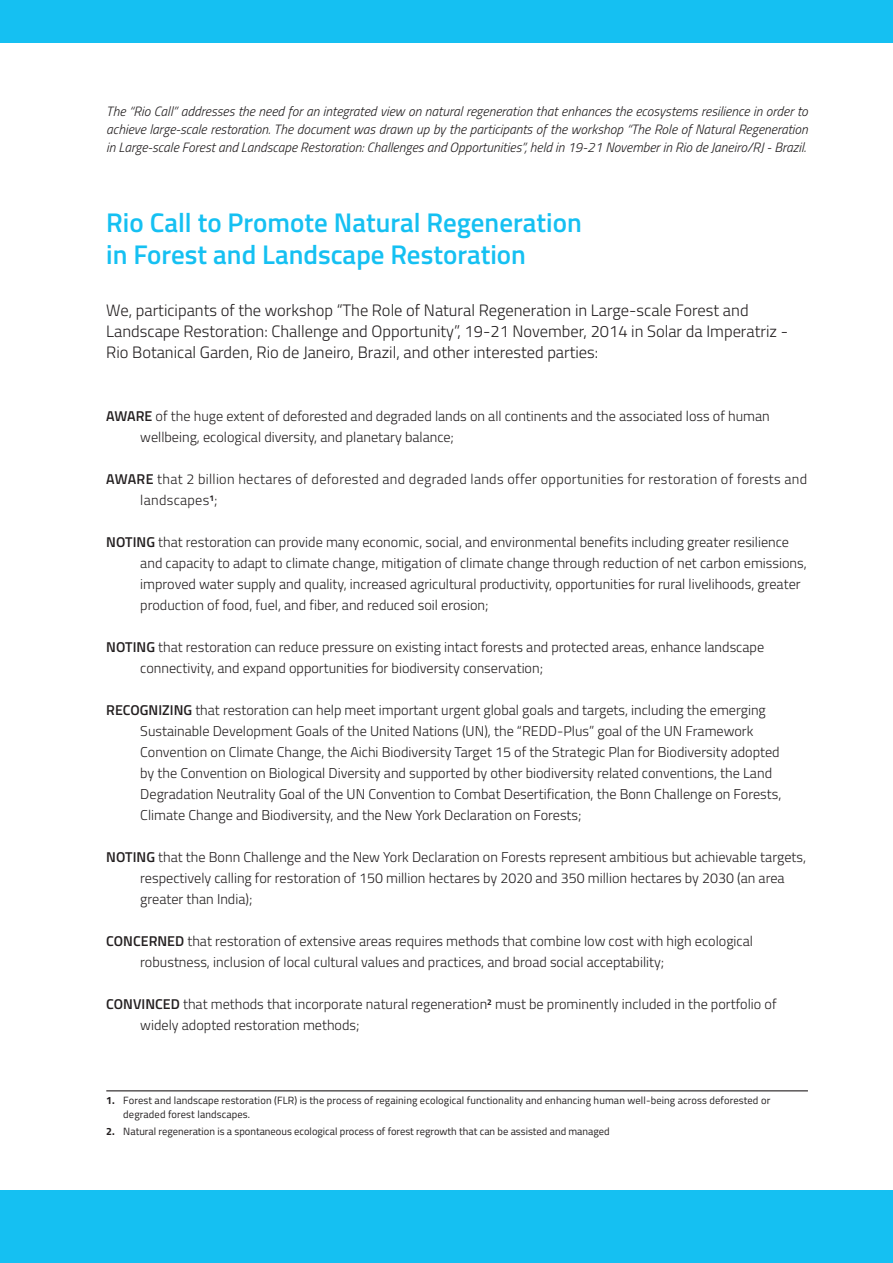
<style>
.page{position:relative;width:893px;height:1263px;background:#fff}
.page>*{position:absolute;margin:0;border:0;box-sizing:border-box;transform-origin:0 0}
.t1{font:600 27px/32.4px "Titillium";color:#15c0f2}
.t2{font:300 16.5px/21px "Titillium";color:#231f20}
.t3{font:300 14.25px/21px "Titillium";color:#231f20}
.t4{font:300 14.25px/21px "Titillium";letter-spacing:.02em;color:#231f20}
.t5{font:italic 300 13.5px/18px "Titillium";color:#231f20;text-align:justify}
.t6{font:10.5px/13.5px "Titillium";letter-spacing:.01em;color:#231f20}
.s1{font-weight:600}
.s2{font-weight:700}
</style>
<div class="page">
<hr style="left:106px;top:1090px;width:702px;height:1px;background:#231f20">
<div style="left:0;top:0;width:893px;height:43px;background:#15c0f2"></div>
<div style="left:0;top:1191px;width:893px;height:72px;background:#15c0f2"></div>
<p class="t5" style="left:106px;top:102px;width:703px">The “Rio Call” addresses the need for an integrated view on natural regeneration that enhances the ecosystems resilience in order to achieve large-scale restoration. The document was drawn up by the participants of the workshop “The Role of Natural Regeneration in Large-scale Forest and Landscape Restoration: Challenges and Opportunities”, held in 19-21 November in Rio de Janeiro/RJ - Brazil.</p>
<h1 class="t1" style="left:106px;top:205px;width:477px">Rio Call to Promote Natural Regeneration in Forest and Landscape Restoration</h1>
<p class="t2" style="left:106px;top:299px;width:683px">We, participants of the workshop “The Role of Natural Regeneration in Large-scale Forest and<br>Landscape Restoration: Challenge and Opportunity”, 19-21 November, 2014 in Solar da Imperatriz -<br>Rio Botanical Garden, Rio de Janeiro, Brazil, and other interested parties:</p>
<p class="t3" style="left:140px;top:405px;width:631px;text-indent:-34px"><span class="s1">AWARE</span> of the huge extent of deforested and degraded lands on all continents and the associated loss of human wellbeing, ecological diversity, and planetary balance;</p>
<p class="t4" style="left:140px;top:468px;width:668px;text-indent:-34px"><span class="s1">AWARE</span> that 2 billion hectares of deforested and degraded lands offer opportunities for restoration of forests and landscapes<sup>1</sup>;</p>
<p class="t3" style="left:140px;top:531px;width:668px;text-indent:-34px"><span class="s1">NOTING</span> that restoration can provide many economic, social, and environmental benefits including greater resilience and capacity to adapt to climate change, mitigation of climate change through reduction of net carbon emissions, improved water supply and quality, increased agricultural productivity, opportunities for rural livelihoods, greater production of food, fuel, and fiber, and reduced soil erosion;</p>
<p class="t3" style="left:140px;top:636px;width:625px;text-indent:-34px"><span class="s1">NOTING</span> that restoration can reduce pressure on existing intact forests and protected areas, enhance landscape connectivity, and expand opportunities for biodiversity conservation;</p>
<p class="t3" style="left:140px;top:699px;width:643px;text-indent:-34px"><span class="s1">RECOGNIZING</span> that restoration can help meet important urgent global goals and targets, including the emerging Sustainable Development Goals of the United Nations (UN), the “REDD-Plus” goal of the UN Framework Convention on Climate Change, the Aichi Biodiversity Target 15 of the Strategic Plan for Biodiversity adopted by the Convention on Biological Diversity and supported by other biodiversity related conventions, the Land Degradation Neutrality Goal of the UN Convention to Combat Desertification, the Bonn Challenge on Forests, Climate Change and Biodiversity, and the New York Declaration on Forests;</p>
<p class="t3" style="left:140px;top:846px;width:667px;text-indent:-34px"><span class="s1">NOTING</span> that the Bonn Challenge and the New York Declaration on Forests represent ambitious but achievable targets, respectively calling for restoration of 150 million hectares by 2020 and 350 million hectares by 2030 (an area greater than India);</p>
<p class="t3" style="left:140px;top:930px;width:614px;text-indent:-34px"><span class="s1">CONCERNED</span> that restoration of extensive areas requires methods that combine low cost with high ecological robustness, inclusion of local cultural values and practices, and broad social acceptability;</p>
<p class="t3" style="left:140px;top:993px;width:638px;text-indent:-34px"><span class="s1">CONVINCED</span> that methods that incorporate natural regeneration<sup>2</sup> must be prominently included in the portfolio of widely adopted restoration methods;</p>
<p class="t6" style="left:123px;top:1093px;width:648px;text-indent:-17px"><span class="s2">1.</span> Forest and landscape restoration (FLR) is the process of regaining ecological functionality and enhancing human well-being across deforested or degraded forest landscapes.</p>
<p class="t6" style="left:106px;top:1124px;width:505px"><span class="s2">2.</span> Natural regeneration is a spontaneous ecological process of forest regrowth that can be assisted and managed</p>
</div>
